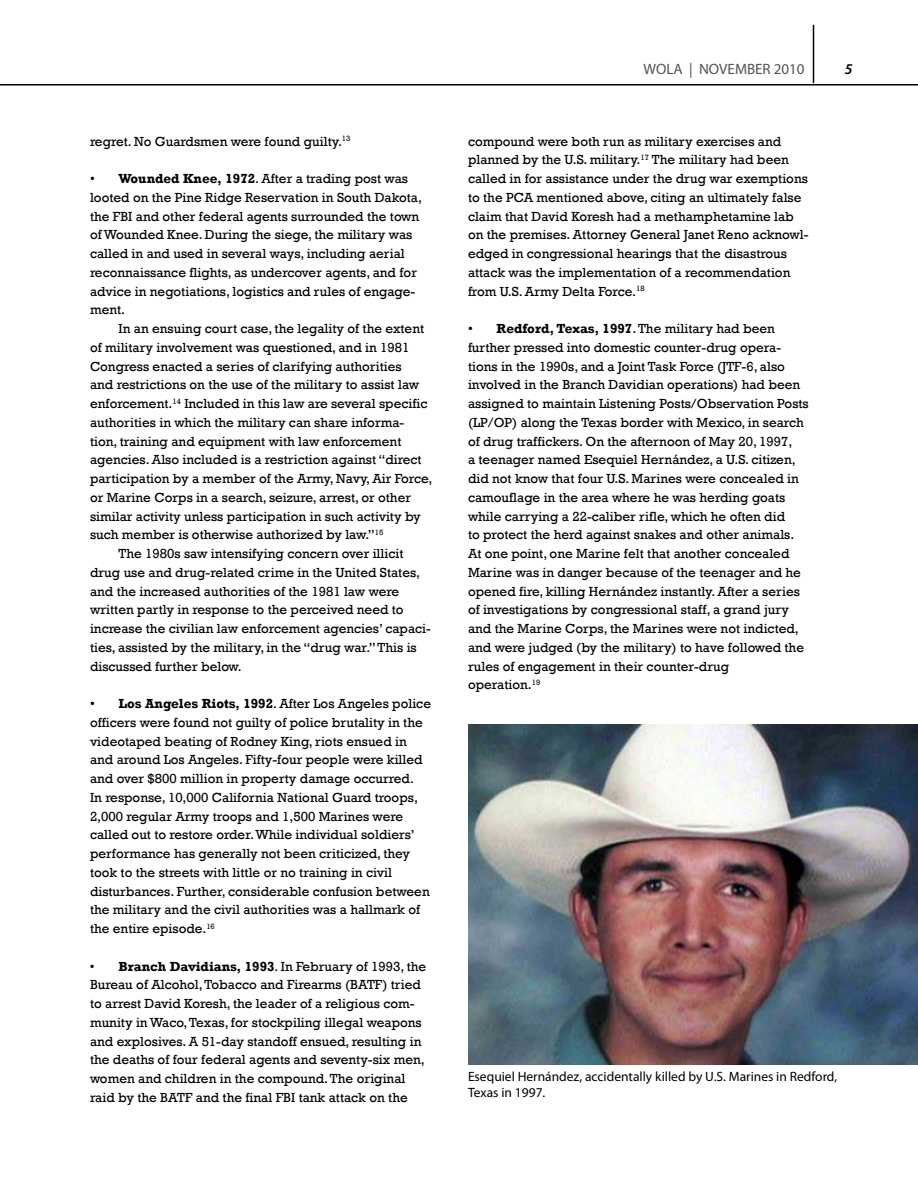
<style>
.page{position:relative;width:918px;height:1188px;background:#fff}
.page>*{position:absolute;margin:0;border:0;box-sizing:border-box;transform-origin:0 0}
.t1{font:15px "Myriad Pro";color:#525253}
.t2{font:italic 600 15px "Myriad Pro";color:#000}
.t3{font:13.5px/18.8px "Rockwell";color:#000}
.t4{font:13.5px/16.2px "Myriad Pro";color:#000}
.s1{font-weight:700}
</style>
<div class="page">
<hr style="left:813px;top:25px;width:1px;height:58px;background:#000">
<hr style="left:0;top:84px;width:918px;height:1px;background:#000">
<img style="left:468px;top:724px;width:450px;height:341px">
<p class="t3" style="left:90px;top:133px;width:262px">regret. No Guardsmen were found guilty.<sup>13</sup></p>
<p class="t3" style="left:90px;top:170px;width:333px">• <span class="s1">Wounded Knee, 1972</span>. After a trading post was looted on the Pine Ridge Reservation in South Dakota, the FBI and other federal agents surrounded the town of Wounded Knee. During the siege, the military was called in and used in several ways, including aerial reconnaissance flights, as undercover agents, and for advice in negotiations, logistics and rules of engage&shy;ment.</p>
<p class="t3" style="left:118px;top:320px;width:307px">In an ensuing court case, the legality of the extent</p>
<p class="t3" style="left:90px;top:339px;width:321px">of military involvement was questioned, and in 1981</p>
<p class="t3" style="left:90px;top:358px;width:313px">Congress enacted a series of clarifying authorities</p>
<p class="t3" style="left:90px;top:377px;width:331px">and restrictions on the use of the military to assist law</p>
<p class="t3" style="left:90px;top:395px;width:339px">enforcement.<sup>14</sup> Included in this law are several specific</p>
<p class="t3" style="left:90px;top:414px;width:316px">authorities in which the military can share informa-</p>
<p class="t3" style="left:90px;top:433px;width:313px">tion, training and equipment with law enforcement</p>
<p class="t3" style="left:90px;top:452px;width:333px">agencies. Also included is a restriction against “direct</p>
<p class="t3" style="left:90px;top:470px;width:344px">participation by a member of the Army, Navy, Air Force,</p>
<p class="t3" style="left:90px;top:489px;width:323px">or Marine Corps in a search, seizure, arrest, or other</p>
<p class="t3" style="left:90px;top:508px;width:332px">similar activity unless participation in such activity by</p>
<p class="t3" style="left:90px;top:527px;width:295px">such member is otherwise authorized by law.”<sup>15</sup></p>
<p class="t3" style="left:118px;top:545px;width:287px">The 1980s saw intensifying concern over illicit</p>
<p class="t3" style="left:90px;top:564px;width:332px">drug use and drug-related crime in the United States,</p>
<p class="t3" style="left:90px;top:583px;width:311px">and the increased authorities of the 1981 law were</p>
<p class="t3" style="left:90px;top:602px;width:315px">written partly in response to the perceived need to</p>
<p class="t3" style="left:90px;top:620px;width:342px">increase the civilian law enforcement agencies’ capaci-</p>
<p class="t3" style="left:90px;top:639px;width:328px">ties, assisted by the military, in the “drug war.” This is</p>
<p class="t3" style="left:90px;top:658px;width:153px">discussed further below.</p>
<p class="t3" style="left:90px;top:695px;width:343px">• <span class="s1">Los Angeles Riots, 1992</span>. After Los Angeles police officers were found not guilty of police brutality in the videotaped beating of Rodney King, riots ensued in and around Los Angeles. Fifty-four people were killed and over $800 million in property damage occurred.<br>In response, 10,000 California National Guard troops, 2,000 regular Army troops and 1,500 Marines were called out to restore order. While individual soldiers’ performance has generally not been criticized, they took to the streets with little or no training in civil disturbances. Further, considerable confusion between the military and the civil authorities was a hallmark of the entire episode.<sup>16</sup></p>
<p class="t3" style="left:90px;top:958px;width:338px">• <span class="s1">Branch Davidians, 1993</span>. In February of 1993, the Bureau of Alcohol, Tobacco and Firearms (BATF) tried to arrest David Koresh, the leader of a religious com&shy;munity in Waco, Texas, for stockpiling illegal weapons and explosives. A 51-day standoff ensued, resulting in the deaths of four federal agents and seventy-six men, women and children in the compound. The original raid by the BATF and the final FBI tank attack on the</p>
<p class="t1" style="left:644px;top:62px;width:163px">WOLA | NOVEMBER 2010</p>
<p class="t3" style="left:468px;top:133px;width:342px">compound were both run as military exercises and planned by the U.S. military.<sup>17</sup> The military had been called in for assistance under the drug war exemptions to the PCA mentioned above, citing an ultimately false claim that David Koresh had a methamphetamine lab on the premises. Attorney General Janet Reno acknowl&shy;edged in congressional hearings that the disastrous attack was the implementation of a recommendation from U.S. Army Delta Force.<sup>18</sup></p>
<p class="t3" style="left:468px;top:320px;width:342px">• <span class="s1">Redford, Texas, 1997</span>. The military had been further pressed into domestic counter-drug opera&shy;tions in the 1990s, and a Joint Task Force (JTF-6, also involved in the Branch Davidian operations) had been assigned to maintain Listening Posts/Observation Posts (LP/OP) along the Texas border with Mexico, in search of drug traffickers. On the afternoon of May 20, 1997,<br>a teenager named Esequiel Hernández, a U.S. citizen, did not know that four U.S. Marines were concealed in camouflage in the area where he was herding goats while carrying a 22-caliber rifle, which he often did<br>to protect the herd against snakes and other animals.<br>At one point, one Marine felt that another concealed Marine was in danger because of the teenager and he opened fire, killing Hernández instantly. After a series of investigations by congressional staff, a grand jury and the Marine Corps, the Marines were not indicted, and were judged (by the military) to have followed the rules of engagement in their counter-drug<br>operation.<sup>19</sup></p>
<p class="t2" style="left:845px;top:63px;width:9px">5</p>
<p class="t4" style="left:468px;top:1070px;width:371px">Esequiel Hernández, accidentally killed by U.S. Marines in Redford,<br>Texas in 1997.</p>
</div>
